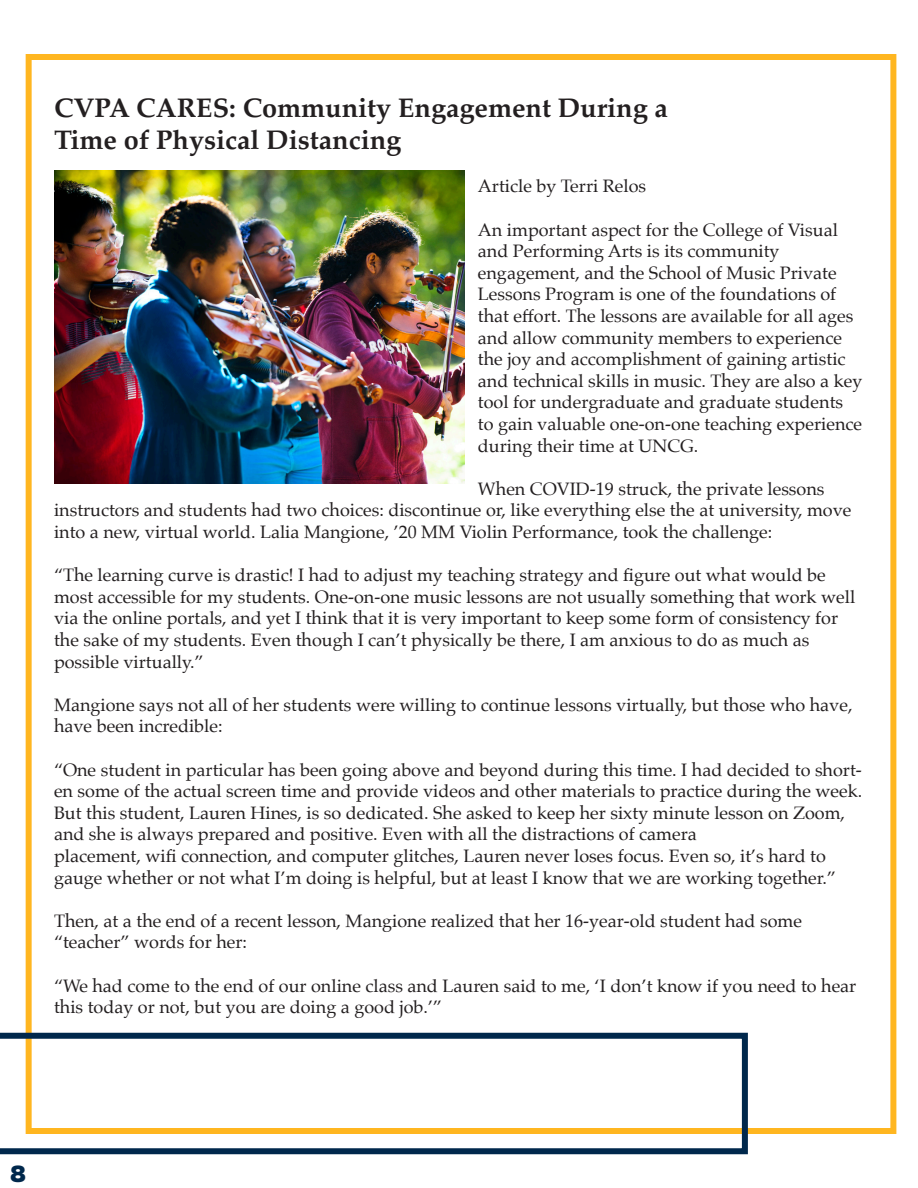
<style>
.page{position:relative;width:918px;height:1188px;background:#fff}
.page>*{position:absolute;margin:0;border:0;box-sizing:border-box;transform-origin:0 0}
.t1{font:700 27px "Palatino";color:#231f20}
.t2{font:800 24px "Pluto Sans";color:#00284c}
.t3{font:18px/21.6px "Palatino";color:#231f20}
</style>
<div class="page">
<img style="left:54px;top:170px;width:410px;height:314px">
<div style="left:26px;top:54px;width:870px;height:1080px;border:6px solid #ffb620"></div>
<svg style="left:0;top:1033px;width:748px;height:121px"></svg>
<p class="t1" style="left:54px;top:84px;width:616px">CVPA CARES: Community Engagement During a</p>
<p class="t1" style="left:54px;top:117px;width:349px">Time of Physical Distancing</p>
<p class="t3" style="left:478px;top:175px;width:170px">Article by Terri Relos</p>
<p class="t3" style="left:478px;top:218px;width:362px">An important aspect for the College of Visual and Performing Arts is its community</p>
<p class="t3" style="left:478px;top:262px;width:386px">engagement, and the School of Music Private Lessons Program is one of the foundations of that effort. The lessons are available for all ages and allow community members to experience the joy and accomplishment of gaining artistic and technical skills in music. They are also a key tool for undergraduate and graduate students to gain valuable one-on-one teaching experience during their time at UNCG.</p>
<p class="t3" style="left:54px;top:478px;width:799px;text-indent:424px">When COVID-19 struck, the private lessons instructors and students had two choices: discontinue or, like everything else the at university, move into a new, virtual world. Lalia Mangione, ’20 MM Violin Performance, took the challenge:</p>
<p class="t3" style="left:54px;top:564px;width:803px">“The learning curve is drastic! I had to adjust my teaching strategy and figure out what would be most accessible for my students. One-on-one music lessons are not usually something that work well via the online portals, and yet I think that it is very important to keep some form of consistency for the sake of my students. Even though I can’t physically be there, I am anxious to do as much as</p>
<p class="t3" style="left:54px;top:650px;width:151px">possible virtually.”</p>
<p class="t3" style="left:54px;top:694px;width:800px">Mangione says not all of her students were willing to continue lessons virtually, but those who have, have been incredible:</p>
<p class="t3" style="left:54px;top:758px;width:810px">“One student in particular has been going above and beyond during this time. I had decided to short&shy;en some of the actual screen time and provide videos and other materials to practice during the week.<br>But this student, Lauren Hines, is so dedicated. She asked to keep her sixty minute lesson on Zoom, and she is always prepared and positive. Even with all the distractions of camera</p>
<p class="t3" style="left:54px;top:845px;width:784px">placement, wifi connection, and computer glitches, Lauren never loses focus. Even so, it’s hard to gauge whether or not what I’m doing is helpful, but at least I know that we are working together.”</p>
<p class="t3" style="left:54px;top:910px;width:750px">Then, at a the end of a recent lesson, Mangione realized that her 16-year-old student had some</p>
<p class="t3" style="left:54px;top:931px;width:195px">“teacher” words for her:</p>
<p class="t3" style="left:54px;top:974px;width:804px">“We had come to the end of our online class and Lauren said to me, ‘I don’t know if you need to hear this today or not, but you are doing a good job.’”</p>
<p class="t2" style="left:10px;top:1160px;width:18px">8</p>
</div>
